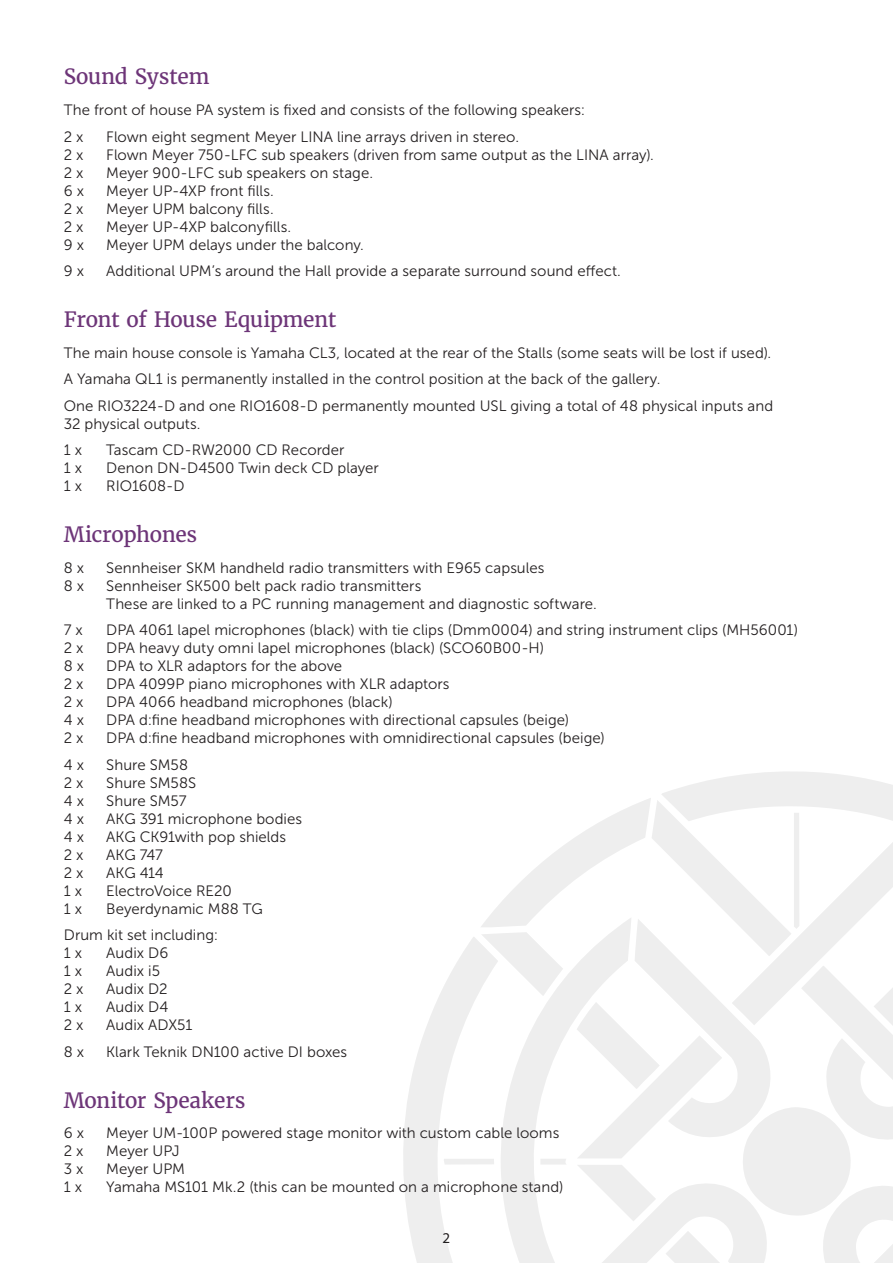
<style>
.page{position:relative;width:893px;height:1263px;background:#fff}
.page>*{position:absolute;margin:0;border:0;box-sizing:border-box;transform-origin:0 0}
.Subhead{font:21px "Merriweather";letter-spacing:-.02em;color:#6d3578}
.Copy{font:15px/18px "Museo Sans 300";letter-spacing:.005em;color:#231f20}
.t1{font:15px "Myriad Pro";color:#231f20}
</style>
<div class="page">
<svg style="left:403px;top:772px;width:490px;height:491px"></svg>
<p class="Subhead" style="left:64px;top:64px;width:147px">Sound System</p>
<p class="Copy" style="left:64px;top:101px;width:523px">The front of house PA system is fixed and consists of the following speakers:</p>
<p class="Copy" style="left:64px;top:128px;width:21px">2 x</p>
<p class="Copy" style="left:106px;top:128px;width:414px">Flown eight segment Meyer LINA line arrays driven in stereo.</p>
<p class="Copy" style="left:64px;top:146px;width:21px">2 x</p>
<p class="Copy" style="left:106px;top:146px;width:549px">Flown Meyer 750-LFC sub speakers (driven from same output as the LINA array).</p>
<p class="Copy" style="left:64px;top:164px;width:21px">2 x</p>
<p class="Copy" style="left:106px;top:164px;width:268px">Meyer 900-LFC sub speakers on stage.</p>
<p class="Copy" style="left:64px;top:182px;width:22px">6 x</p>
<p class="Copy" style="left:106px;top:182px;width:169px">Meyer UP-4XP front fills.</p>
<p class="Copy" style="left:64px;top:200px;width:21px">2 x</p>
<p class="Copy" style="left:106px;top:200px;width:169px">Meyer UPM balcony fills.</p>
<p class="Copy" style="left:64px;top:218px;width:21px">2 x</p>
<p class="Copy" style="left:106px;top:218px;width:186px">Meyer UP-4XP balconyfills.</p>
<p class="Copy" style="left:64px;top:236px;width:22px">9 x</p>
<p class="Copy" style="left:106px;top:236px;width:259px">Meyer UPM delays under the balcony.</p>
<p class="Copy" style="left:64px;top:262px;width:22px">9 x</p>
<p class="Copy" style="left:106px;top:262px;width:516px">Additional UPM’s around the Hall provide a separate surround sound effect.</p>
<p class="Subhead" style="left:64px;top:306px;width:274px">Front of House Equipment</p>
<p class="Copy" style="left:64px;top:344px;width:709px">The main house console is Yamaha CL3, located at the rear of the Stalls (some seats will be lost if used).</p>
<p class="Copy" style="left:64px;top:370px;width:598px">A Yamaha QL1 is permanently installed in the control position at the back of the gallery.</p>
<p class="Copy" style="left:64px;top:397px;width:711px">One RIO3224-D and one RIO1608-D permanently mounted USL giving a total of 48 physical inputs and<br>32 physical outputs.</p>
<p class="Copy" style="left:64px;top:441px;width:20px">1 x</p>
<p class="Copy" style="left:106px;top:441px;width:240px">Tascam CD-RW2000 CD Recorder</p>
<p class="Copy" style="left:64px;top:459px;width:20px">1 x</p>
<p class="Copy" style="left:106px;top:459px;width:274px">Denon DN-D4500 Twin deck CD player</p>
<p class="Copy" style="left:64px;top:477px;width:20px">1 x</p>
<p class="Copy" style="left:106px;top:477px;width:80px">RIO1608-D</p>
<p class="Subhead" style="left:64px;top:521px;width:135px">Microphones</p>
<p class="Copy" style="left:64px;top:559px;width:22px">8 x</p>
<p class="Copy" style="left:106px;top:559px;width:440px">Sennheiser SKM handheld radio transmitters with E965 capsules</p>
<p class="Copy" style="left:64px;top:577px;width:22px">8 x</p>
<p class="Copy" style="left:106px;top:577px;width:492px">Sennheiser SK500 belt pack radio transmitters<br>These are linked to a PC running management and diagnostic software.</p>
<p class="Copy" style="left:64px;top:621px;width:21px">7 x</p>
<p class="Copy" style="left:106px;top:621px;width:693px">DPA 4061 lapel microphones (black) with tie clips (Dmm0004) and string instrument clips (MH56001)</p>
<p class="Copy" style="left:64px;top:639px;width:21px">2 x</p>
<p class="Copy" style="left:106px;top:639px;width:439px">DPA heavy duty omni lapel microphones (black) (SCO60B00-H)</p>
<p class="Copy" style="left:64px;top:657px;width:22px">8 x</p>
<p class="Copy" style="left:106px;top:657px;width:237px">DPA to XLR adaptors for the above</p>
<p class="Copy" style="left:64px;top:675px;width:21px">2 x</p>
<p class="Copy" style="left:106px;top:675px;width:345px">DPA 4099P piano microphones with XLR adaptors</p>
<p class="Copy" style="left:64px;top:693px;width:21px">2 x</p>
<p class="Copy" style="left:106px;top:693px;width:288px">DPA 4066 headband microphones (black)</p>
<p class="Copy" style="left:64px;top:711px;width:22px">4 x</p>
<p class="Copy" style="left:106px;top:711px;width:464px">DPA d:fine headband microphones with directional capsules (beige)</p>
<p class="Copy" style="left:64px;top:729px;width:21px">2 x</p>
<p class="Copy" style="left:106px;top:729px;width:500px">DPA d:fine headband microphones with omnidirectional capsules (beige)</p>
<p class="Copy" style="left:64px;top:756px;width:22px">4 x</p>
<p class="Copy" style="left:106px;top:756px;width:83px">Shure SM58</p>
<p class="Copy" style="left:64px;top:774px;width:21px">2 x</p>
<p class="Copy" style="left:106px;top:774px;width:91px">Shure SM58S</p>
<p class="Copy" style="left:64px;top:792px;width:22px">4 x</p>
<p class="Copy" style="left:106px;top:792px;width:82px">Shure SM57</p>
<p class="Copy" style="left:64px;top:810px;width:22px">4 x</p>
<p class="Copy" style="left:106px;top:810px;width:197px">AKG 391 microphone bodies</p>
<p class="Copy" style="left:64px;top:828px;width:22px">4 x</p>
<p class="Copy" style="left:106px;top:828px;width:181px">AKG CK91with pop shields</p>
<p class="Copy" style="left:64px;top:846px;width:21px">2 x</p>
<p class="Copy" style="left:106px;top:846px;width:58px">AKG 747</p>
<p class="Copy" style="left:64px;top:864px;width:21px">2 x</p>
<p class="Copy" style="left:106px;top:864px;width:59px">AKG 414</p>
<p class="Copy" style="left:64px;top:882px;width:20px">1 x</p>
<p class="Copy" style="left:106px;top:882px;width:127px">ElectroVoice RE20</p>
<p class="Copy" style="left:64px;top:900px;width:20px">1 x</p>
<p class="Copy" style="left:106px;top:900px;width:158px">Beyerdynamic M88 TG</p>
<p class="Copy" style="left:64px;top:926px;width:156px">Drum kit set including:<br>1 x</p>
<p class="Copy" style="left:106px;top:944px;width:64px">Audix D6</p>
<p class="Copy" style="left:64px;top:962px;width:20px">1 x</p>
<p class="Copy" style="left:106px;top:962px;width:55px">Audix i5</p>
<p class="Copy" style="left:64px;top:980px;width:21px">2 x</p>
<p class="Copy" style="left:106px;top:980px;width:63px">Audix D2</p>
<p class="Copy" style="left:64px;top:998px;width:20px">1 x</p>
<p class="Copy" style="left:106px;top:998px;width:64px">Audix D4</p>
<p class="Copy" style="left:64px;top:1016px;width:21px">2 x</p>
<p class="Copy" style="left:106px;top:1016px;width:88px">Audix ADX51</p>
<p class="Copy" style="left:64px;top:1043px;width:22px">8 x</p>
<p class="Copy" style="left:106px;top:1043px;width:242px">Klark Teknik DN100 active DI boxes</p>
<p class="Subhead" style="left:64px;top:1087px;width:183px">Monitor Speakers</p>
<p class="Copy" style="left:64px;top:1124px;width:22px">6 x</p>
<p class="Copy" style="left:106px;top:1124px;width:455px">Meyer UM-100P powered stage monitor with custom cable looms</p>
<p class="Copy" style="left:64px;top:1142px;width:21px">2 x</p>
<p class="Copy" style="left:106px;top:1142px;width:75px">Meyer UPJ</p>
<p class="Copy" style="left:64px;top:1160px;width:21px">3 x</p>
<p class="Copy" style="left:106px;top:1160px;width:80px">Meyer UPM</p>
<p class="Copy" style="left:64px;top:1178px;width:20px">1 x</p>
<p class="Copy" style="left:106px;top:1178px;width:459px">Yamaha MS101 Mk.2 (this can be mounted on a microphone stand)</p>
<p class="t1" style="left:443px;top:1229px;width:9px">2</p>
</div>
